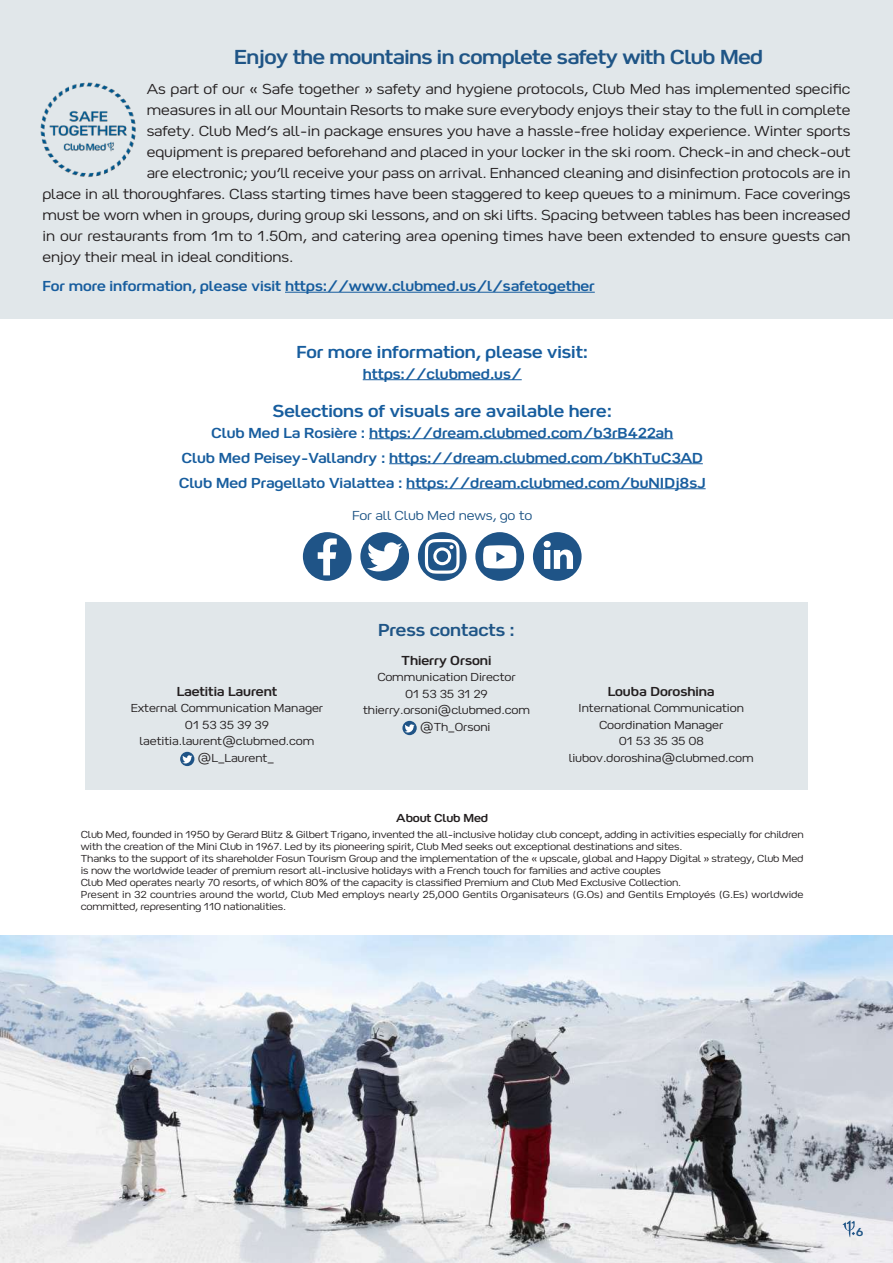
<style>
.page{position:relative;width:893px;height:1263px;background:#fff}
.page>*{position:absolute;margin:0;border:0;box-sizing:border-box;transform-origin:0 0}
.t1{font:21px "Happiness V";letter-spacing:-.02em;color:#1f5586}
.t2{font:18px "Happiness V";color:#175d9e}
.t3{font:18px "Happiness V";color:#1f5586}
.t4{font:300 15px "Happiness V";color:#231f20}
.t5{font:15px/25px "Happiness V";color:#175d9e;text-align:center}
.t6{font:13.5px "Happiness V";color:#231f20}
.t7{font:300 13.5px "Happiness V";color:#1f5586}
.t8{font:300 12px/16.5px "Happiness V";color:#231f20;text-align:center}
.t9{font:12px "Happiness V";letter-spacing:-.01em;color:#231f20}
.t10{font:12px "Happiness V";color:#1f5586}
.t11{font:300 10.5px/12px "Happiness V";letter-spacing:-.01em;color:#231f20}
</style>
<div class="page">
<img style="left:0;top:935px;width:893px;height:328px">
<div style="left:85px;top:602px;width:723px;height:188px;background:#e1e7ea"></div>
<svg style="left:402px;top:721px;width:15px;height:14px"></svg>
<svg style="left:405px;top:724px;width:10px;height:8px"></svg>
<div style="left:180px;top:752px;width:14px;height:14px;background:#1f5487;border-radius:50%"></div>
<svg style="left:182px;top:755px;width:10px;height:8px"></svg>
<div style="left:475px;top:532px;width:49px;height:49px;background:#1f5487;border-radius:50%"></div>
<svg style="left:483px;top:545px;width:33px;height:23px"></svg>
<div style="left:360px;top:532px;width:49px;height:49px;background:#1f5487;border-radius:50%"></div>
<svg style="left:367px;top:542px;width:36px;height:29px"></svg>
<div style="left:303px;top:532px;width:49px;height:49px;background:#1f5487;border-radius:50%"></div>
<svg style="left:318px;top:538px;width:19px;height:37px"></svg>
<div style="left:418px;top:532px;width:49px;height:49px;background:#1f5487;border-radius:50%"></div>
<svg style="left:425px;top:539px;width:35px;height:35px"></svg>
<div style="left:533px;top:532px;width:49px;height:49px;background:#1f5487;border-radius:50%"></div>
<svg style="left:544px;top:541px;width:29px;height:28px"></svg>
<hr style="left:363px;top:379px;width:159px;height:1px;background:#175d9e">
<hr style="left:369px;top:438px;width:304px;height:1px;background:#175d9e">
<hr style="left:389px;top:463px;width:314px;height:1px;background:#175d9e">
<hr style="left:406px;top:488px;width:300px;height:1px;background:#175d9e">
<div style="left:0;top:0;width:893px;height:319px;background:#e1e7ea"></div>
<hr style="left:285px;top:292px;width:310px;height:1px;background:#175d9e">
<svg style="left:842px;top:1220px;width:14px;height:17px"></svg>
<img style="left:40px;top:82px;width:96px;height:95px">
<h1 class="t1" style="left:234px;top:44px;width:530px">Enjoy the mountains in complete safety with Club Med</h1>
<p class="t4" style="left:147px;top:79px;width:705px">As part of our « Safe together » safety and hygiene protocols, Club Med has implemented specific</p>
<p class="t4" style="left:147px;top:100px;width:705px">measures in all our Mountain Resorts to make sure everybody enjoys their stay to the full in complete</p>
<p class="t4" style="left:147px;top:121px;width:705px">safety. Club Med’s all-in package ensures you have a hassle-free holiday experience. Winter sports</p>
<p class="t4" style="left:147px;top:142px;width:705px">equipment is prepared beforehand and placed in your locker in the ski room. Check-in and check-out</p>
<p class="t4" style="left:147px;top:163px;width:705px">are electronic; you’ll receive your pass on arrival. Enhanced cleaning and disinfection protocols are in</p>
<p class="t4" style="left:43px;top:184px;width:809px">place in all thoroughfares. Class starting times have been staggered to keep queues to a minimum. Face coverings</p>
<p class="t4" style="left:43px;top:205px;width:809px">must be worn when in groups, during group ski lessons, and on ski lifts. Spacing between tables has been increased</p>
<p class="t4" style="left:43px;top:226px;width:809px">in our restaurants from 1m to 1.50m, and catering area opening times have been extended to ensure guests can</p>
<p class="t4" style="left:43px;top:247px;width:252px">enjoy their meal in ideal conditions.</p>
<p class="t5" style="left:43px;top:273px;width:554px">For more information, please visit https://www.clubmed.us/l/safetogether</p>
<p class="t2" style="left:296px;top:340px;width:293px">For more information, please visit:</p>
<p class="t5" style="left:363px;top:361px;width:160px">https://clubmed.us/</p>
<p class="t2" style="left:273px;top:399px;width:341px">Selections of visuals are available here:</p>
<p class="t5" style="left:179px;top:420px;width:528px">Club Med La Rosière : https://dream.clubmed.com/b3rB422ah<br>Club Med Peisey-Vallandry : https://dream.clubmed.com/bKhTuC3AD<br>Club Med Pragellato Vialattea : https://dream.clubmed.com/buNIDj8sJ</p>
<p class="t7" style="left:352px;top:507px;width:182px">For all Club Med news, go to</p>
<p class="t6" style="left:177px;top:683px;width:102px">Laetitia Laurent</p>
<p class="t8" style="left:131px;top:700px;width:194px">External Communication Manager</p>
<p class="t8" style="left:185px;top:716px;width:86px">01 53 35 39 39</p>
<p class="t8" style="left:140px;top:733px;width:176px">laetitia.laurent@clubmed.com</p>
<p class="t8" style="left:197px;top:749px;width:78px">@L_Laurent_</p>
<p class="t3" style="left:378px;top:618px;width:138px">Press contacts :</p>
<p class="t6" style="left:402px;top:652px;width:91px">Thierry Orsoni</p>
<p class="t8" style="left:377px;top:669px;width:140px">Communication Director</p>
<p class="t8" style="left:405px;top:685px;width:84px">01 53 35 31 29</p>
<p class="t8" style="left:363px;top:702px;width:168px">thierry.orsoni@clubmed.com</p>
<p class="t8" style="left:420px;top:718px;width:72px">@Th_Orsoni</p>
<p class="t6" style="left:608px;top:683px;width:108px">Louba Doroshina</p>
<p class="t8" style="left:569px;top:700px;width:186px">International Communication<br>Coordination Manager<br>01 53 35 35 08 liubov.doroshina@clubmed.com</p>
<p class="t9" style="left:396px;top:810px;width:94px">About Club Med</p>
<p class="t11" style="left:81px;top:828px;width:724px">Club Med, founded in 1950 by Gerard Blitz &amp; Gilbert Trigano, invented the all-inclusive holiday club concept, adding in activities especially for children with the creation of the Mini Club in 1967. Led by its pioneering spirit, Club Med seeks out exceptional destinations and sites.<br>Thanks to the support of its shareholder Fosun Tourism Group and the implementation of the « upscale, global and Happy Digital » strategy, Club Med is now the worldwide leader of premium resort all-inclusive holidays with a French touch for families and active couples<br>Club Med operates nearly 70 resorts, of which 80% of the capacity is classified Premium and Club Med Exclusive Collection.<br>Present in 32 countries around the world, Club Med employs nearly 25,000 Gentils Organisateurs (G.Os) and Gentils Employés (G.Es) worldwide committed, representing 110 nationalities.</p>
<p class="t10" style="left:856px;top:1225px;width:9px">6</p>
</div>
